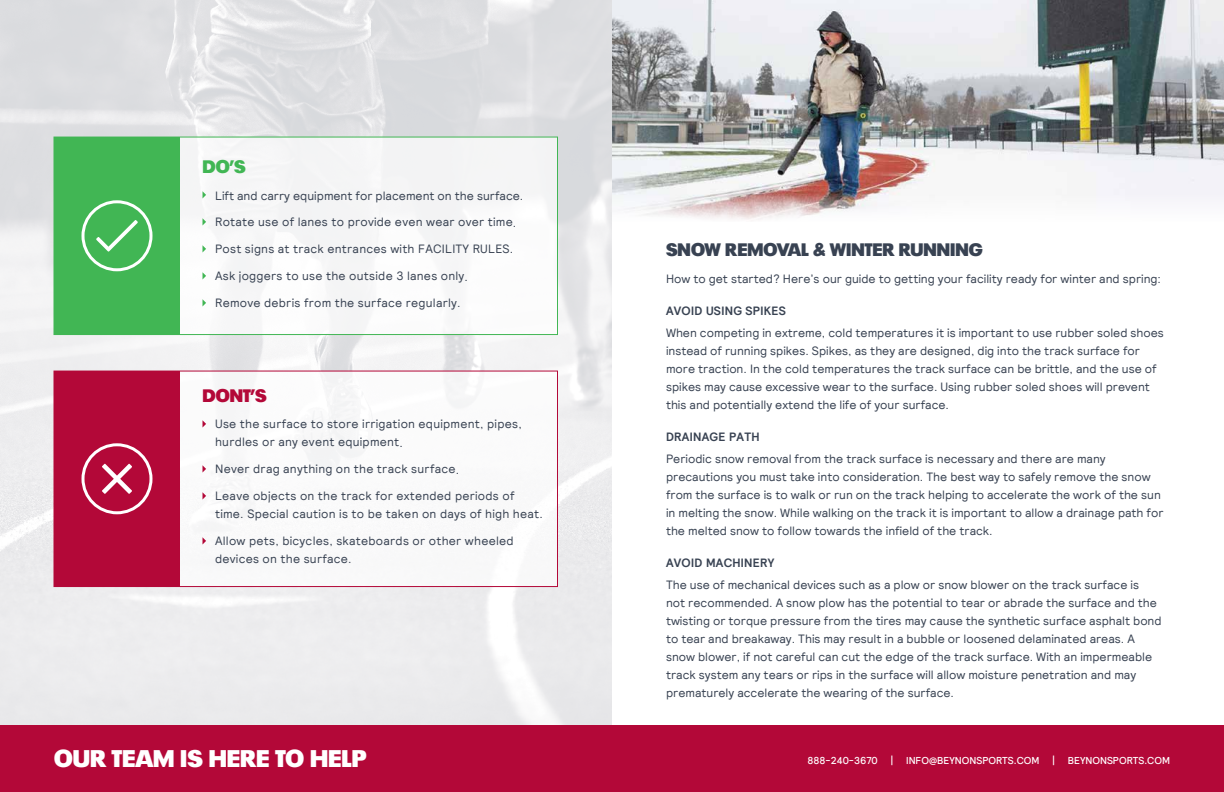
<style>
.page{position:relative;width:1224px;height:792px;background:#fff}
.page>*{position:absolute;margin:0;border:0;box-sizing:border-box;transform-origin:0 0}
.t1{font:900 24px "Plak Com";color:#fff}
.t2{font:900 18px "Plak Com";color:#384252}
.t3{font:900 18px "Plak Com";color:#b30838}
.t4{font:900 18px "Plak Com";color:#41b654}
.t5{font:12px/18px "Relative";color:#384252}
.t6{font:12px/18px "Relative";letter-spacing:.02em;color:#384252}
.t7{font:700 12px "Relative";letter-spacing:.025em;color:#384252}
.t8{font:500 10px "Relative";color:#fff}
.s1{font-weight:400;font-size:12px}
</style>
<div class="page">
<img style="left:0;top:0;width:612px;height:726px">
<img style="left:612px;top:0;width:612px;height:220px">
<div style="left:54px;top:371px;width:504px;height:216px;background:#fff"></div>
<div style="left:54px;top:371px;width:126px;height:216px;background:#b30838"></div>
<svg style="left:102px;top:464px;width:30px;height:30px"></svg>
<div style="left:82px;top:443px;width:70px;height:71px;border:3px solid #fff;border-radius:50%"></div>
<div style="left:54px;top:137px;width:504px;height:198px;background:#f6f6f7"></div>
<div style="left:54px;top:137px;width:126px;height:198px;background:#41b654"></div>
<svg style="left:96px;top:220px;width:42px;height:32px"></svg>
<div style="left:82px;top:200px;width:70px;height:71px;border:3px solid #fff;border-radius:50%"></div>
<div style="left:0;top:726px;width:1224px;height:66px;background:#b30838"></div>
<svg style="left:202px;top:191px;width:4px;height:8px"></svg>
<svg style="left:202px;top:218px;width:4px;height:8px"></svg>
<svg style="left:202px;top:245px;width:4px;height:8px"></svg>
<svg style="left:202px;top:272px;width:4px;height:8px"></svg>
<svg style="left:202px;top:299px;width:4px;height:8px"></svg>
<svg style="left:202px;top:420px;width:4px;height:8px"></svg>
<svg style="left:202px;top:465px;width:4px;height:8px"></svg>
<svg style="left:202px;top:492px;width:4px;height:8px"></svg>
<svg style="left:202px;top:537px;width:4px;height:8px"></svg>
<div style="left:54px;top:137px;width:504px;height:198px;border:1px solid #41b654"></div>
<div style="left:54px;top:371px;width:504px;height:216px;border:1px solid #b30838"></div>
<h2 class="t4" style="left:202px;top:155px;width:45px">DO’S</h2>
<p class="t5" style="left:215px;top:182px;width:310px;line-height:26px">Lift and carry equipment for placement on the surface.<br>Rotate use of lanes to provide even wear over time.</p>
<p class="t6" style="left:215px;top:239px;width:300px">Post signs at track entrances with FACILITY RULES.</p>
<p class="t6" style="left:215px;top:266px;width:254px">Ask joggers to use the outside 3 lanes only.</p>
<p class="t6" style="left:215px;top:293px;width:247px">Remove debris from the surface regularly.</p>
<h2 class="t3" style="left:202px;top:384px;width:66px">DONT’S</h2>
<p class="t6" style="left:215px;top:414px;width:308px">Use the surface to store irrigation equipment, pipes, hurdles or any event equipment.</p>
<p class="t6" style="left:215px;top:459px;width:246px">Never drag anything on the track surface.</p>
<p class="t6" style="left:215px;top:486px;width:329px">Leave objects on the track for extended periods of time. Special caution is to be taken on days of high heat.</p>
<p class="t6" style="left:215px;top:531px;width:300px">Allow pets, bicycles, skateboards or other wheeled devices on the surface.</p>
<h2 class="t2" style="left:666px;top:239px;width:318px">SNOW REMOVAL &amp; WINTER RUNNING</h2>
<p class="t5" style="left:666px;top:270px;width:497px">How to get started? Here’s our guide to getting your facility ready for winter and spring:</p>
<p class="t7" style="left:666px;top:303px;width:121px">AVOID USING SPIKES</p>
<p class="t5" style="left:666px;top:324px;width:499px">When competing in extreme, cold temperatures it is important to use rubber soled shoes instead of running spikes. Spikes, as they are designed, dig into the track surface for more traction. In the cold temperatures the track surface can be brittle, and the use of spikes may cause excessive wear to the surface. Using rubber soled shoes will prevent this and potentially extend the life of your surface.</p>
<p class="t7" style="left:666px;top:429px;width:95px">DRAINAGE PATH</p>
<p class="t5" style="left:666px;top:450px;width:499px">Periodic snow removal from the track surface is necessary and there are many precautions you must take into consideration. The best way to safely remove the snow from the surface is to walk or run on the track helping to accelerate the work of the sun in melting the snow. While walking on the track it is important to allow a drainage path for the melted snow to follow towards the infield of the track.</p>
<p class="t7" style="left:666px;top:555px;width:110px">AVOID MACHINERY</p>
<p class="t5" style="left:666px;top:576px;width:497px">The use of mechanical devices such as a plow or snow blower on the track surface is<br>not recommended. A snow plow has the potential to tear or abrade the surface and the twisting or torque pressure from the tires may cause the synthetic surface asphalt bond to tear and breakaway. This may result in a bubble or loosened delaminated areas. A snow blower, if not careful can cut the edge of the track surface. With an impermeable track system any tears or rips in the surface will allow moisture penetration and may prematurely accelerate the wearing of the surface.</p>
<h1 class="t1" style="left:54px;top:744px;width:314px">OUR TEAM IS HERE TO HELP</h1>
<p class="t8" style="left:807px;top:754px;width:87px">888-240-3670 <span class="s1">|</span></p>
<p class="t8" style="left:906px;top:754px;width:150px">INFO@BEYNONSPORTS.COM <span class="s1">|</span></p>
<p class="t8" style="left:1068px;top:754px;width:104px">BEYNONSPORTS.COM</p>
</div>
